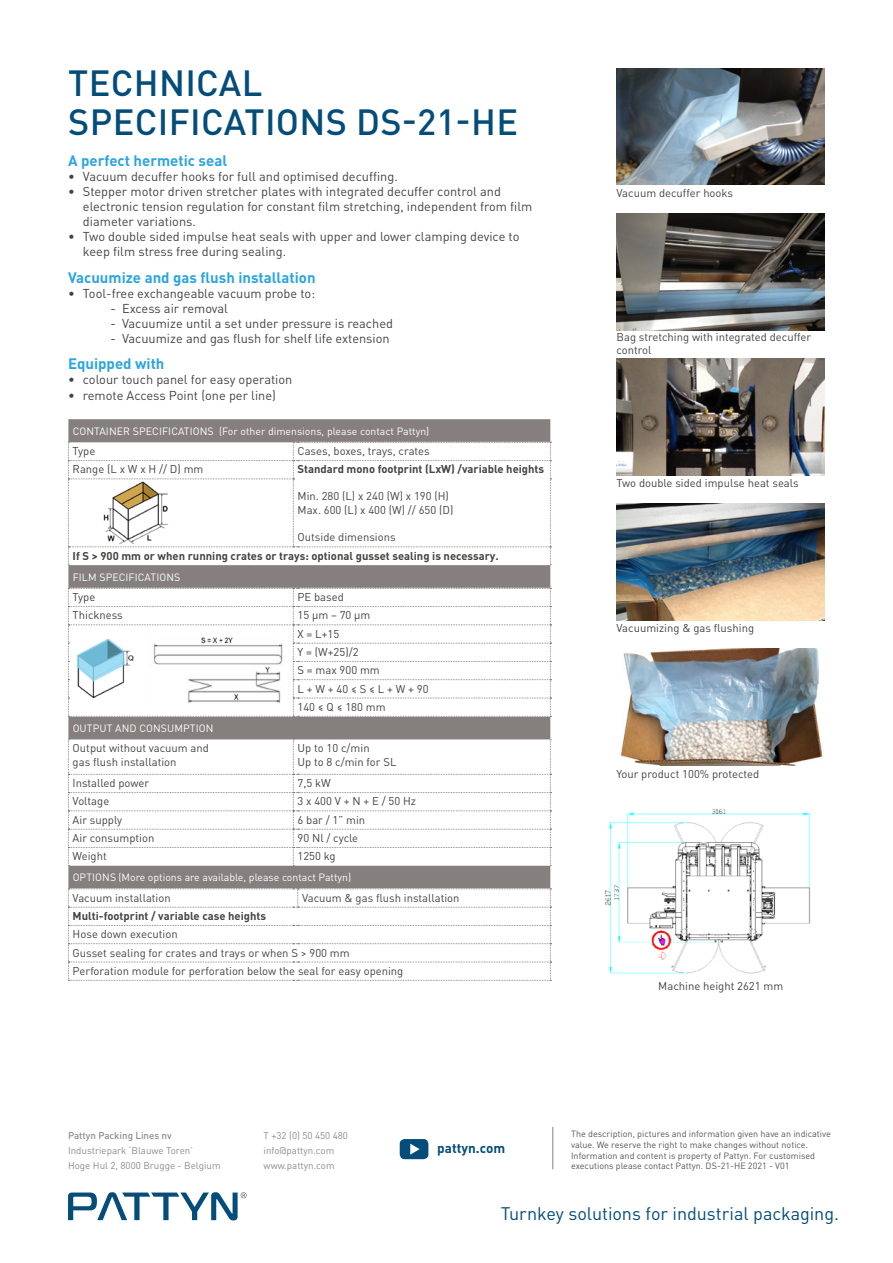
<style>
.page{position:relative;width:893px;height:1263px;background:#fff}
.page>*{position:absolute;margin:0;border:0;box-sizing:border-box;transform-origin:0 0}
.t1{font:500 36px "DIN Pro";letter-spacing:.01em;color:#044d7a}
.t2{font:18px "DIN Pro";letter-spacing:-.005em;color:#044d7a}
.Technical_specificat{font:700 15px "DIN Pro";color:#2ba5de}
.t3{font:700 13.5px "DIN Pro";color:#044d7a}
.t4{font:12.75px/15px "DIN Pro";color:#434342}
.table_text{font:11.25px/13.5px "DIN Pro";color:#434342}
.Fotobeschrijving{font:11.25px "DIN Pro";color:#434342}
.table_text-2{font:700 11.25px "DIN Pro";color:#434342}
.t5{font:10.5px "DIN Pro";color:#fff}
.t6{font:9.75px/15px "DIN Pro";color:#8e8b8b}
.t7{font:500 9.75px "DIN Pro";color:#8e8b8b}
.t8{font:9px/10.8px "DIN Pro";color:#575554}
</style>
<div class="page">
<svg style="left:68px;top:1192px;width:179px;height:28px"></svg>
<hr style="left:553px;top:1127px;width:1px;height:42px;background:#857f7d">
<svg style="left:400px;top:1139px;width:28px;height:20px"></svg>
<img style="left:617px;top:68px;width:208px;height:117px">
<img style="left:617px;top:213px;width:208px;height:117px">
<div style="left:68px;top:419px;width:482px;height:469px;background:#857f7d"></div>
<svg style="left:68px;top:739px;width:483px;height:127px"></svg>
<svg style="left:68px;top:888px;width:483px;height:93px"></svg>
<svg style="left:68px;top:588px;width:483px;height:129px"></svg>
<svg style="left:68px;top:442px;width:483px;height:123px"></svg>
<img style="left:604px;top:809px;width:207px;height:165px">
<img style="left:617px;top:358px;width:208px;height:117px">
<img style="left:621px;top:649px;width:202px;height:117px">
<img style="left:617px;top:504px;width:208px;height:117px">
<img style="left:102px;top:481px;width:70px;height:64px">
<img style="left:149px;top:636px;width:135px;height:68px">
<img style="left:70px;top:636px;width:67px;height:64px">
<p class="t1" style="left:68px;top:58px;width:196px">TECHNICAL</p>
<p class="t1" style="left:68px;top:97px;width:451px">SPECIFICATIONS DS-21-HE</p>
<p class="Technical_specificat" style="left:68px;top:150px;width:161px">A perfect hermetic seal</p>
<p class="t4" style="left:68px;top:168px;width:331px">• Vacuum decuffer hooks for full and optimised decuffing.</p>
<p class="t4" style="left:83px;top:183px;width:451px;text-indent:-15px">• Stepper motor driven stretcher plates with integrated decuffer control and electronic tension regulation for constant film stretching, independent from film diameter variations.</p>
<p class="t4" style="left:83px;top:228px;width:438px;text-indent:-15px">• Two double sided impulse heat seals with upper and lower clamping device to keep film stress free during sealing.</p>
<p class="Technical_specificat" style="left:68px;top:267px;width:249px">Vacuumize and gas flush installation</p>
<p class="t4" style="left:68px;top:285px;width:249px">• Tool-free exchangeable vacuum probe to:</p>
<p class="t4" style="left:111px;top:300px;width:119px">- Excess air removal</p>
<p class="t4" style="left:111px;top:315px;width:284px">- Vacuumize until a set under pressure is reached</p>
<p class="t4" style="left:111px;top:330px;width:281px">- Vacuumize and gas flush for shelf life extension</p>
<p class="Technical_specificat" style="left:68px;top:353px;width:98px">Equipped with</p>
<p class="t4" style="left:68px;top:371px;width:226px">• colour touch panel for easy operation</p>
<p class="t4" style="left:68px;top:387px;width:209px">• remote Access Point (one per line)</p>
<p class="t5" style="left:73px;top:424px;width:358px">CONTAINER SPECIFICATIONS (For other dimensions, please contact Pattyn)</p>
<p class="table_text" style="left:73px;top:444px;width:24px">Type</p>
<p class="table_text" style="left:298px;top:444px;width:134px">Cases, boxes, trays, crates</p>
<p class="table_text" style="left:73px;top:462px;width:132px">Range (L x W x H // D) mm</p>
<p class="table_text-2" style="left:298px;top:462px;width:248px">Standard mono footprint (LxW) /variable heights</p>
<p class="table_text" style="left:298px;top:489px;width:153px">Min. 280 (L) x 240 (W) x 190 (H)</p>
<p class="table_text" style="left:298px;top:503px;width:157px">Max. 600 (L) x 400 (W) // 650 (D)</p>
<p class="table_text" style="left:298px;top:530px;width:100px">Outside dimensions</p>
<p class="table_text-2" style="left:73px;top:548px;width:428px">If S &gt; 900 mm or when running crates or trays: optional gusset sealing is necessary.</p>
<p class="t5" style="left:73px;top:570px;width:109px">FILM SPECIFICATIONS</p>
<p class="table_text" style="left:73px;top:590px;width:24px">Type</p>
<p class="table_text" style="left:298px;top:590px;width:48px">PE based</p>
<p class="table_text" style="left:73px;top:608px;width:52px">Thickness</p>
<p class="table_text" style="left:298px;top:608px;width:74px">15 µm – 70 µm</p>
<p class="table_text" style="left:298px;top:626px;width:43px">X = L+15</p>
<p class="table_text" style="left:298px;top:645px;width:63px">Y = (W+25)/2</p>
<p class="table_text" style="left:298px;top:663px;width:84px">S = max 900 mm</p>
<p class="table_text" style="left:298px;top:681px;width:133px">L + W + 40 ≤ S ≤ L + W + 90</p>
<p class="table_text" style="left:298px;top:699px;width:90px">140 ≤ Q ≤ 180 mm</p>
<p class="t5" style="left:73px;top:721px;width:142px">OUTPUT AND CONSUMPTION</p>
<p class="table_text" style="left:73px;top:741px;width:138px">Output without vacuum and gas flush installation</p>
<p class="table_text" style="left:298px;top:741px;width:74px">Up to 10 c/min</p>
<p class="table_text" style="left:298px;top:754px;width:100px">Up to 8 c/min for SL</p>
<p class="table_text" style="left:73px;top:776px;width:78px">Installed power</p>
<p class="table_text" style="left:298px;top:776px;width:35px">7,5 kW</p>
<p class="table_text" style="left:73px;top:794px;width:38px">Voltage</p>
<p class="table_text" style="left:298px;top:794px;width:120px">3 x 400 V + N + E / 50 Hz</p>
<p class="table_text" style="left:73px;top:812px;width:51px">Air supply</p>
<p class="table_text" style="left:298px;top:812px;width:69px">6 bar / 1” min</p>
<p class="table_text" style="left:73px;top:831px;width:83px">Air consumption</p>
<p class="table_text" style="left:298px;top:831px;width:62px">90 Nl / cycle</p>
<p class="table_text" style="left:73px;top:849px;width:36px">Weight</p>
<p class="table_text" style="left:298px;top:849px;width:40px">1250 kg</p>
<p class="t5" style="left:73px;top:870px;width:280px">OPTIONS (More options are available, please contact Pattyn)</p>
<p class="table_text" style="left:73px;top:890px;width:100px">Vacuum installation</p>
<p class="table_text" style="left:302px;top:890px;width:159px">Vacuum &amp; gas flush installation</p>
<p class="table_text-2" style="left:73px;top:908px;width:195px">Multi-footprint / variable case heights</p>
<p class="table_text" style="left:73px;top:927px;width:107px">Hose down execution</p>
<p class="table_text" style="left:73px;top:945px;width:279px">Gusset sealing for crates and trays or when S &gt; 900 mm</p>
<p class="table_text" style="left:73px;top:963px;width:332px">Perforation module for perforation below the seal for easy opening</p>
<p class="Fotobeschrijving" style="left:617px;top:185px;width:118px">Vacuum decuffer hooks</p>
<p class="Fotobeschrijving" style="left:617px;top:329px;width:196px">Bag stretching with integrated decuffer</p>
<p class="Fotobeschrijving" style="left:617px;top:342px;width:37px">control</p>
<p class="Fotobeschrijving" style="left:617px;top:475px;width:184px">Two double sided impulse heat seals</p>
<p class="Fotobeschrijving" style="left:617px;top:621px;width:139px">Vacuumizing &amp; gas flushing</p>
<p class="Fotobeschrijving" style="left:617px;top:766px;width:144px">Your product 100% protected</p>
<p class="Fotobeschrijving" style="left:658px;top:978px;width:127px">Machine height 2621 mm</p>
<p class="t7" style="left:68px;top:1128px;width:105px">Pattyn Packing Lines nv</p>
<p class="t6" style="left:68px;top:1142px;width:154px">Industriepark ‘Blauwe Toren’<br>Hoge Hul 2, 8000 Brugge - Belgium</p>
<p class="t6" style="left:264px;top:1127px;width:86px">T +32 (0) 50 450 480 info@pattyn.com www.pattyn.com</p>
<p class="t3" style="left:437px;top:1139px;width:69px">pattyn.com</p>
<p class="t8" style="left:571px;top:1128px;width:261px">The description, pictures and information given have an indicative value. We reserve the right to make changes without notice.<br>Information and content is property of Pattyn. For customised executions please contact Pattyn. DS-21-HE 2021 - V01</p>
<h2 class="t2" style="left:501px;top:1202px;width:340px">Turnkey solutions for industrial packaging.</h2>
</div>
